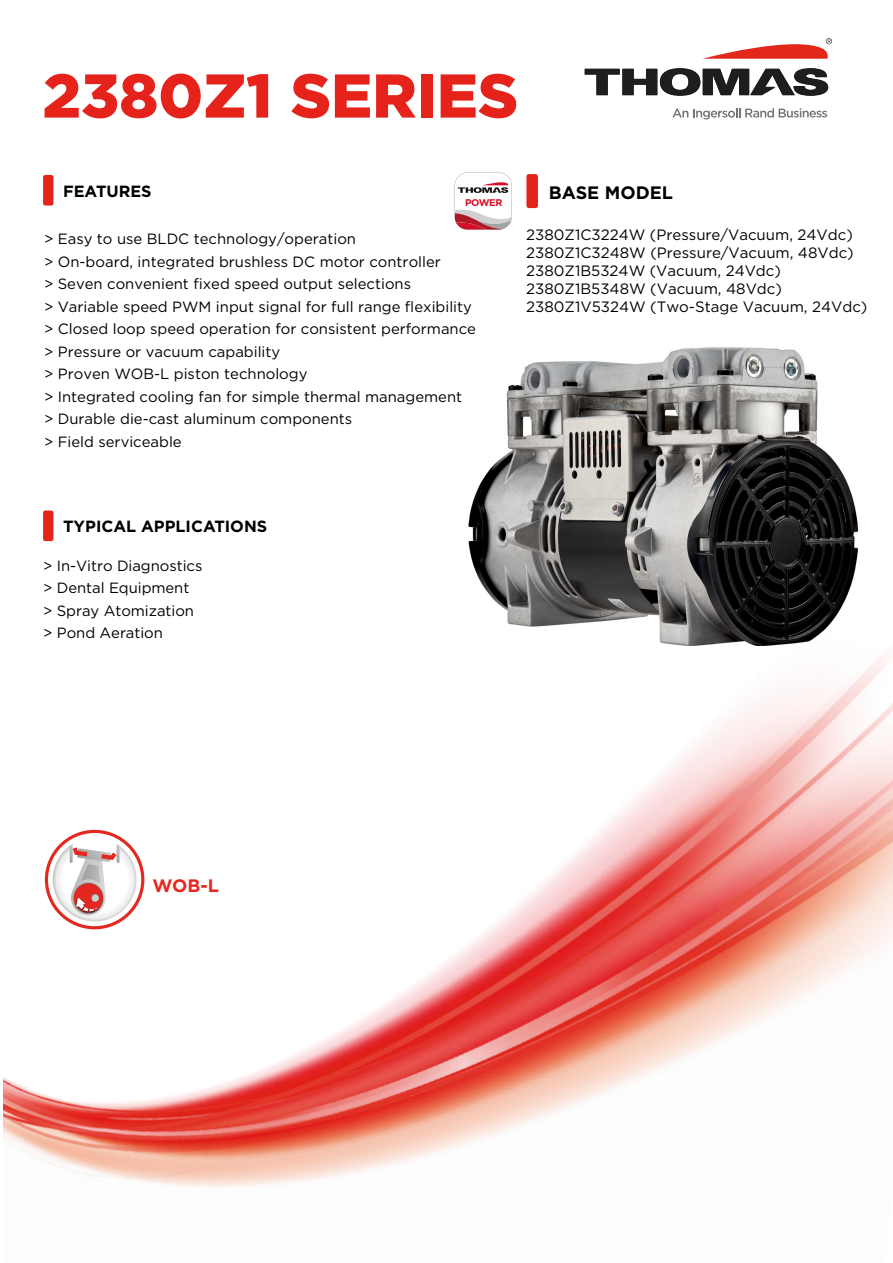
<style>
.page{position:relative;width:893px;height:1263px;background:#fff}
.page>*{position:absolute;margin:0;border:0;box-sizing:border-box;transform-origin:0 0}
.t1{font:900 61.65px "Gotham";color:#e5231b}
.t2{font:700 18px "Gotham";color:#000}
.t3{font:700 18px "Gotham";color:#e5281f}
.t4{font:700 16.2px "Gotham";color:#000}
.t5{font:15px/18px "Gotham";color:#000}
.t6{font:14.85px/22.5px "Gotham";color:#000}
.t7{font:700 9.75px "Gotham";letter-spacing:-.04em;color:#d60f28}
</style>
<div class="page">
<img style="left:468px;top:347px;width:390px;height:176px">
<img style="left:3px;top:523px;width:890px;height:665px">
<div style="left:43px;top:175px;width:10px;height:31px;background:#e5231b;border-radius:2px"></div>
<div style="left:43px;top:510px;width:10px;height:31px;background:#e5231b;border-radius:2px"></div>
<div style="left:526px;top:174px;width:12px;height:34px;background:#e5231b;border-radius:3px"></div>
<svg style="left:455px;top:173px;width:57px;height:57px"></svg>
<svg style="left:585px;top:68px;width:243px;height:28px"></svg>
<svg style="left:703px;top:38px;width:129px;height:21px"></svg>
<svg style="left:673px;top:108px;width:154px;height:11px"></svg>
<svg style="left:45px;top:830px;width:99px;height:99px"></svg>
<div style="left:48px;top:833px;width:93px;height:93px;background:#fff;border-radius:50%"></div>
<svg style="left:53px;top:844px;width:83px;height:77px"></svg>
<h1 class="t1" style="left:43px;top:53px;width:477px">2380Z1 SERIES</h1>
<p class="t4" style="left:63px;top:181px;width:90px">FEATURES</p>
<p class="t7" style="left:465px;top:196px;width:39px">POWER</p>
<p class="t6" style="left:44px;top:228px;width:433px">&gt; Easy to use BLDC technology/operation<br>&gt; On-board, integrated brushless DC motor controller<br>&gt; Seven convenient fixed speed output selections<br>&gt; Variable speed PWM input signal for full range flexibility &gt; Closed loop speed operation for consistent performance &gt; Pressure or vacuum capability<br>&gt; Proven WOB-L piston technology<br>&gt; Integrated cooling fan for simple thermal management<br>&gt; Durable die-cast aluminum components<br>&gt; Field serviceable</p>
<p class="t2" style="left:549px;top:181px;width:126px">BASE MODEL</p>
<p class="t5" style="left:526px;top:226px;width:343px">2380Z1C3224W (Pressure/Vacuum, 24Vdc)<br>2380Z1C3248W (Pressure/Vacuum, 48Vdc)<br>2380Z1B5324W (Vacuum, 24Vdc)<br>2380Z1B5348W (Vacuum, 48Vdc)<br>2380Z1V5324W (Two-Stage Vacuum, 24Vdc)</p>
<p class="t4" style="left:63px;top:515px;width:206px">TYPICAL APPLICATIONS</p>
<p class="t6" style="left:43px;top:554px;width:161px">&gt; In-Vitro Diagnostics &gt; Dental Equipment<br>&gt; Spray Atomization &gt; Pond Aeration</p>
<p class="t3" style="left:153px;top:873px;width:68px">WOB-L</p>
</div>
